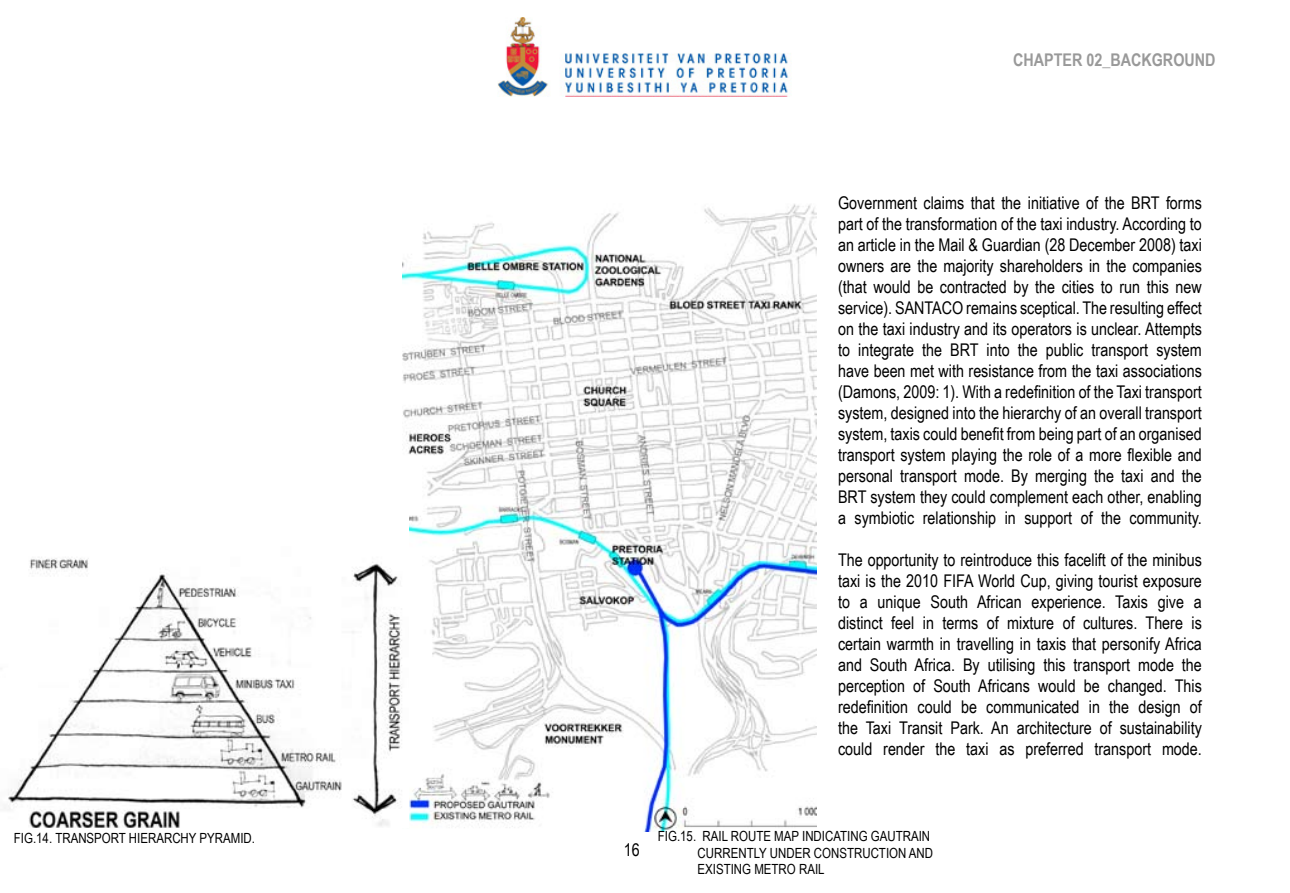
<style>
.page{position:relative;width:1290px;height:893px;background:#fff}
.page>*{position:absolute;margin:0;border:0;box-sizing:border-box;transform-origin:0 0}
.t1{font:17.5px/21px "Arial Narrow";color:#000;text-align:justify}
.t2{font:700 17.5px "Arial Narrow";color:#999}
.t3{font:14px/16.8px "Arial Narrow";color:#000}
</style>
<div class="page">
<img style="left:402px;top:204px;width:414px;height:627px">
<img style="left:4px;top:496px;width:404px;height:331px">
<img style="left:497px;top:17px;width:292px;height:79px">
<p class="t2" style="left:1013px;top:47px;width:204px">CHAPTER 02_BACKGROUND</p>
<p class="t1" style="left:838px;top:191px;width:365px">Government claims that the initiative of the BRT forms part of the transformation of the taxi industry. According to an article in the Mail &amp; Guardian (28 December 2008) taxi owners are the majority shareholders in the companies (that would be contracted by the cities to run this new service). SANTACO remains sceptical. The resulting effect on the taxi industry and its operators is unclear. Attempts to integrate the BRT into the public transport system have been met with resistance from the taxi associations (Damons, 2009: 1). With a redefinition of the Taxi transport system, designed into the hierarchy of an overall transport system, taxis could benefit from being part of an organised transport system playing the role of a more flexible and personal transport mode. By merging the taxi and the BRT system they could complement each other, enabling a symbiotic relationship in support of the community.</p>
<p class="t1" style="left:838px;top:548px;width:365px">The opportunity to reintroduce this facelift of the minibus taxi is the 2010 FIFA World Cup, giving tourist exposure to a unique South African experience. Taxis give a distinct feel in terms of mixture of cultures. There is certain warmth in travelling in taxis that personify Africa and South Africa. By utilising this transport mode the perception of South Africans would be changed. This redefinition could be communicated in the design of the Taxi Transit Park. An architecture of sustainability could render the taxi as preferred transport mode.</p>
<p class="t3" style="left:14px;top:829px;width:243px">FIG.14. TRANSPORT HIERARCHY PYRAMID.</p>
<p class="t3" style="left:697px;top:827px;width:237px;text-indent:-40px">FIG.15. RAIL ROUTE MAP INDICATING GAUTRAIN<br>CURRENTLY UNDER CONSTRUCTION AND<br>EXISTING METRO RAIL</p>
<p class="t1" style="left:624px;top:839px;width:17px">16</p>
</div>
